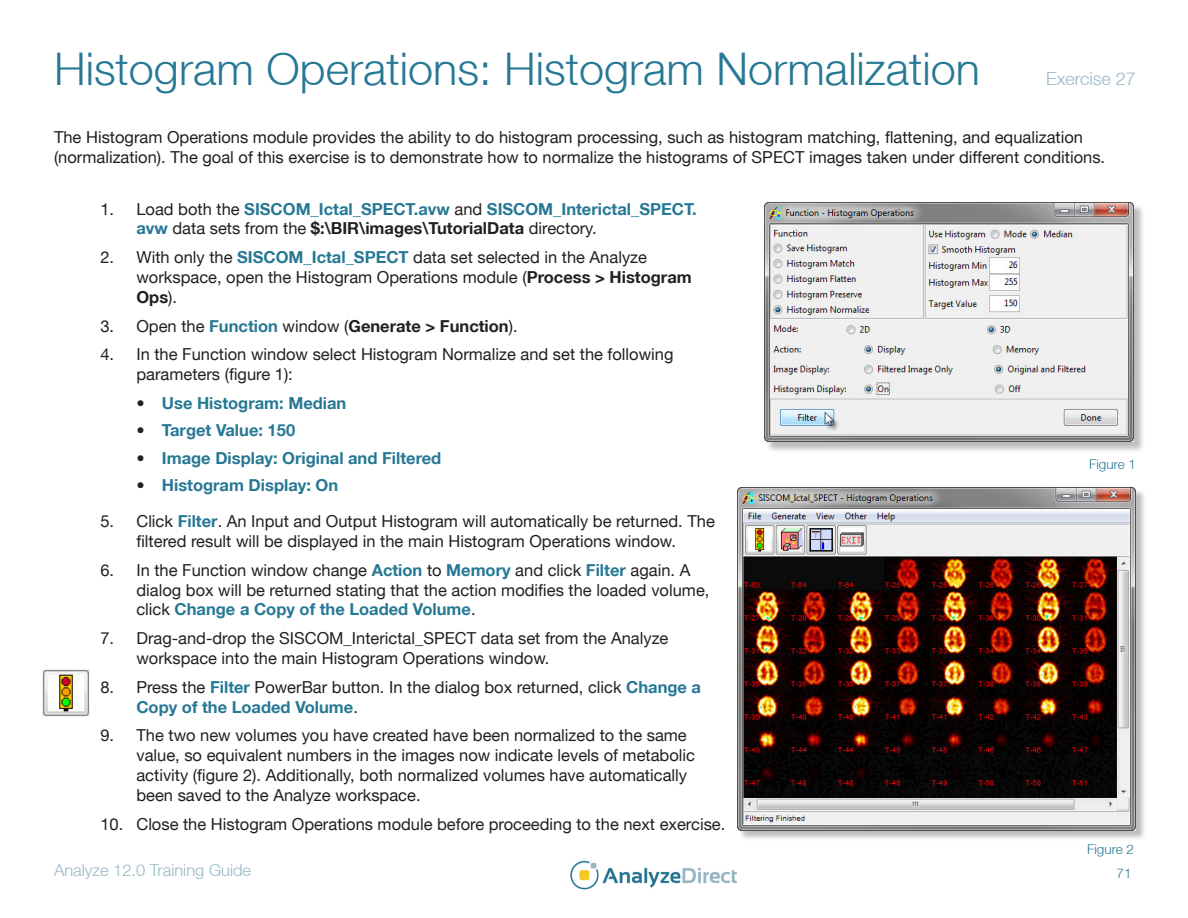
<style>
.page{position:relative;width:1188px;height:918px;background:#fff}
.page>*{position:absolute;margin:0;border:0;box-sizing:border-box;transform-origin:0 0}
.Section_Title_first{font:300 45px "Helvetica Neue LT";color:#267894}
.Section_Title_exerci{font:300 18px "Helvetica Neue LT";color:#96b7c4}
.Intro_Paragraph{font:16.5px/19.8px "Helvetica Neue LT";color:#231f20}
.t1{font:700 16.5px/19.8px "Helvetica Neue LT";color:#267894}
.t2{font:300 16.5px "Helvetica Neue LT";color:#96b7c4}
.figures{font:300 13.5px "Helvetica Neue LT";color:#267894}
.s1{font-weight:400;color:#231f20}
.s2{color:#231f20}
.s3{font-weight:700;color:#267894}
.s4{font-weight:700}
</style>
<div class="page">
<img style="left:570px;top:860px;width:167px;height:30px">
<img style="left:42px;top:670px;width:48px;height:47px">
<div style="left:765px;top:204px;width:380px;height:249px;background:#231f20;opacity:.3"></div>
<img style="left:764px;top:203px;width:370px;height:239px">
<div style="left:739px;top:489px;width:408px;height:353px;background:#231f20;opacity:.3"></div>
<img style="left:738px;top:488px;width:398px;height:343px">
<p class="Section_Title_first" style="left:54px;top:41px;width:928px">Histogram Operations: Histogram Normalization</p>
<p class="Section_Title_exerci" style="left:1046px;top:68px;width:91px">Exercise 27</p>
<p class="Intro_Paragraph" style="left:54px;top:127px;width:1053px">The Histogram Operations module provides the ability to do histogram processing, such as histogram matching, flattening, and equalization (normalization). The goal of this exercise is to demonstrate how to normalize the histograms of SPECT images taken under different conditions.</p>
<p class="t1" style="left:136px;top:198px;width:562px;text-indent:-36px"><span class="s1">1. Load both the</span> SISCOM_Ictal_SPECT.avw <span class="s1">and</span> SISCOM_Interictal_SPECT. avw <span class="s1">data sets from the</span> <span class="s2">$:\BIR\images\TutorialData</span> <span class="s1">directory.</span></p>
<p class="Intro_Paragraph" style="left:136px;top:247px;width:557px;text-indent:-36px">2. With only the <span class="s3">SISCOM_Ictal_SPECT</span> data set selected in the Analyze workspace, open the Histogram Operations module (<span class="s4">Process &gt; Histogram<br>Ops</span>).</p>
<p class="Intro_Paragraph" style="left:100px;top:316px;width:419px">3. Open the <span class="s3">Function</span> window (<span class="s4">Generate &gt; Function</span>).</p>
<p class="Intro_Paragraph" style="left:136px;top:344px;width:539px;text-indent:-36px">4. In the Function window select Histogram Normalize and set the following parameters (figure 1):</p>
<p class="t1" style="left:136px;top:393px;width:212px"><span class="s1">•</span> Use Histogram: Median</p>
<p class="t1" style="left:136px;top:420px;width:160px"><span class="s1">•</span> Target Value: 150</p>
<p class="t1" style="left:136px;top:447px;width:306px"><span class="s1">•</span> Image Display: Original and Filtered</p>
<p class="t1" style="left:136px;top:475px;width:203px"><span class="s1">•</span> Histogram Display: On</p>
<p class="Intro_Paragraph" style="left:100px;top:511px;width:616px;text-align:center">5. Click <span class="s3">Filter</span>. An Input and Output Histogram will automatically be returned. The filtered result will be displayed in the main Histogram Operations window.</p>
<p class="Intro_Paragraph" style="left:136px;top:560px;width:575px;text-indent:-36px">6. In the Function window change <span class="s3">Action</span> to <span class="s3">Memory</span> and click <span class="s3">Filter</span> again. A dialog box will be returned stating that the action modifies the loaded volume, click <span class="s3">Change a Copy of the Loaded Volume</span>.</p>
<p class="Intro_Paragraph" style="left:136px;top:628px;width:534px;text-indent:-36px">7. Drag-and-drop the SISCOM_Interictal_SPECT data set from the Analyze workspace into the main Histogram Operations window.</p>
<p class="Intro_Paragraph" style="left:136px;top:677px;width:566px;text-indent:-36px">8. Press the <span class="s3">Filter</span> PowerBar button. In the dialog box returned, click <span class="s3">Change a<br>Copy of the Loaded Volume</span>.</p>
<p class="Intro_Paragraph" style="left:136px;top:725px;width:560px;text-indent:-36px">9. The two new volumes you have created have been normalized to the same value, so equivalent numbers in the images now indicate levels of metabolic activity (figure 2). Additionally, both normalized volumes have automatically been saved to the Analyze workspace.</p>
<p class="Intro_Paragraph" style="left:100px;top:814px;width:626px">10. Close the Histogram Operations module before proceeding to the next exercise.</p>
<p class="figures" style="left:1089px;top:456px;width:48px">Figure 1</p>
<p class="figures" style="left:1087px;top:841px;width:48px">Figure 2</p>
<p class="t2" style="left:54px;top:860px;width:199px">Analyze 12.0 Training Guide</p>
<p class="figures" style="left:1117px;top:865px;width:17px">71</p>
</div>
